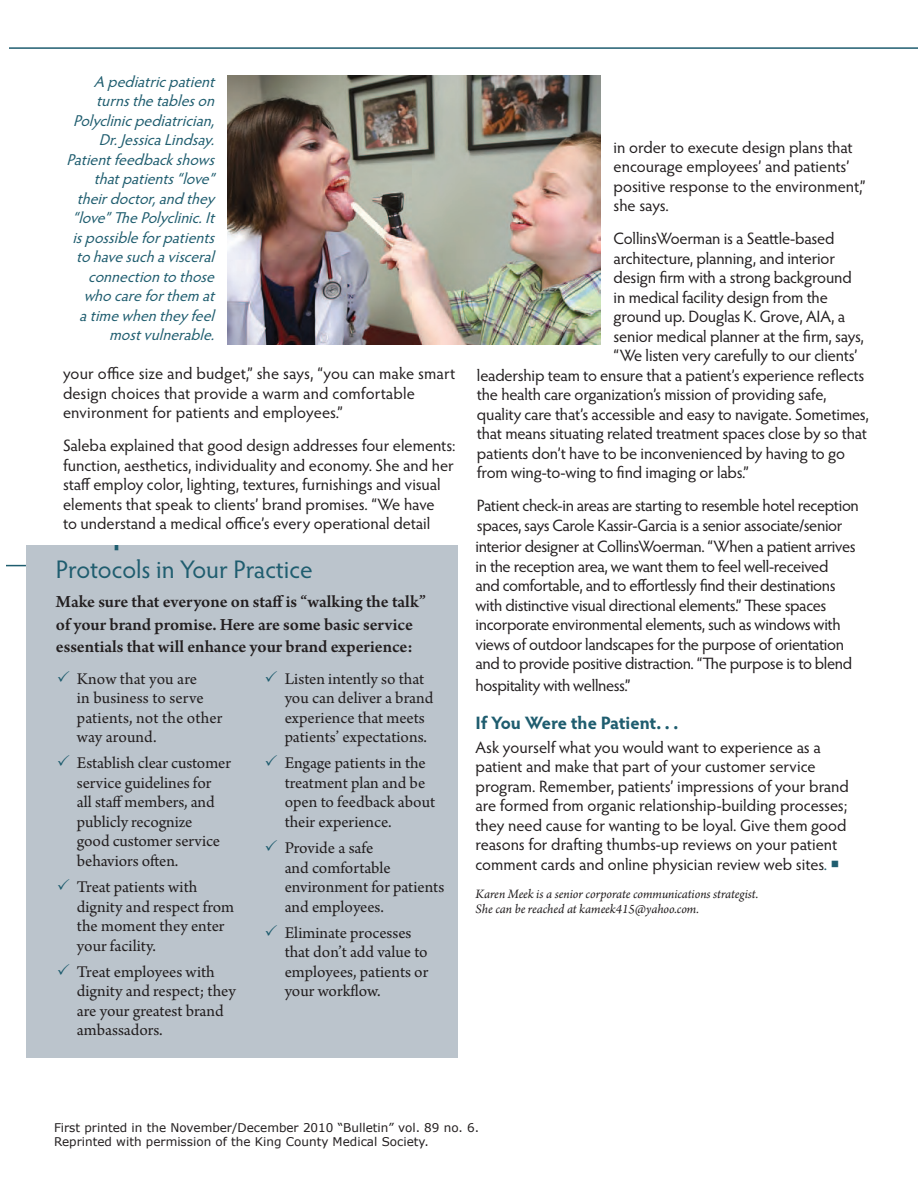
<style>
.page{position:relative;width:918px;height:1188px;background:#fff}
.page>*{position:absolute;margin:0;border:0;box-sizing:border-box;transform-origin:0 0}
.t1{font:25.5px "Hypatia Sans Pro";letter-spacing:-.005em;color:#1f5d6f}
.t2{font:600 18px/22.5px "Arno Pro";letter-spacing:-.005em;color:#231f20}
.t3{font:700 18px "Hypatia Sans Pro";letter-spacing:-.005em;color:#1f5d6f}
.t4{font:300 18px "Hypatia Sans Pro";color:#231f20}
.t5{font:17.25px/19.5px "Arno Pro";letter-spacing:-.005em;color:#231f20}
.t6{font:16.5px/19.5px "Hypatia Sans Pro";letter-spacing:-.01em;color:#231f20}
.t7{font:italic 15.75px "Hypatia Sans Pro";color:#1f5d6f}
.t8{font:italic 13.5px/15px "Arno Pro";letter-spacing:-.005em;color:#231f20}
.t9{font:12px "Verdana";color:#231f20}
.s1{color:#1f5d6f}
</style>
<div class="page">
<hr style="left:9px;top:47px;width:909px;height:2px;background:#1f5d6f">
<img style="left:228px;top:75px;width:372px;height:269px">
<svg style="left:7px;top:565px;width:19px;height:1px"></svg>
<div style="left:26px;top:545px;width:432px;height:512px;background:#bbc4cc"></div>
<p class="t7" style="left:94px;top:71px;width:127px">A pediatricpatient</p>
<p class="t7" style="left:96px;top:90px;width:125px">turnsthetableson</p>
<p class="t7" style="left:73px;top:110px;width:148px">Polyclinicpediatrician,</p>
<p class="t7" style="left:99px;top:129px;width:122px">Dr.JessicaLindsay.</p>
<p class="t7" style="left:66px;top:149px;width:154px">Patientfeedbackshows</p>
<p class="t7" style="left:94px;top:168px;width:127px">thatpatients“love”</p>
<p class="t7" style="left:77px;top:188px;width:139px">theirdoctor,andthey</p>
<p class="t7" style="left:72px;top:207px;width:149px">“love”ThePolyclinic.It</p>
<p class="t7" style="left:72px;top:227px;width:149px">ispossibleforpatients</p>
<p class="t7" style="left:76px;top:246px;width:145px">tohavesuchavisceral</p>
<p class="t7" style="left:88px;top:266px;width:133px">connectiontothose</p>
<p class="t7" style="left:84px;top:285px;width:137px">whocareforthem at</p>
<p class="t7" style="left:79px;top:305px;width:142px">atimewhenthey feel</p>
<p class="t7" style="left:109px;top:324px;width:112px">mostvulnerable.</p>
<p class="t6" style="left:63px;top:363px;width:394px">your office size and budget,” she says, “you can make smart design choices that provide a warm and comfortable environment for patients and employees.”</p>
<p class="t6" style="left:63px;top:435px;width:394px">Saleba explained that good design addresses four elements: function, aesthetics, individuality and economy. She and her staff employ color, lighting, textures, furnishings and visual elements that speak to clients’ brand promises. “We have<br>to understand a medical office’s every operational detail</p>
<p class="t1" style="left:56px;top:552px;width:258px">Protocols in Your Practice</p>
<p class="t2" style="left:56px;top:592px;width:371px">Make sure that everyone on staff is “walking the talk” of your brand promise. Here are some basic service essentials that will enhance your brand experience:</p>
<p class="t5" style="left:77px;top:670px;width:147px;text-indent:-20px"><span class="s1">✓</span> Know that you are<br>in business to serve patients, not the other way around.</p>
<p class="t5" style="left:77px;top:754px;width:155px;text-indent:-20px"><span class="s1">✓</span> Establish clear customer service guidelines for<br>all staffmembers, and publicly recognize<br>good customer service behaviors often.</p>
<p class="t5" style="left:77px;top:878px;width:159px;text-indent:-20px"><span class="s1">✓</span> Treat patients with dignity and respect from the moment they enter your facility.</p>
<p class="t5" style="left:77px;top:963px;width:160px;text-indent:-20px"><span class="s1">✓</span> Treat employees with dignity and respect; they are your greatest brand ambassadors.</p>
<p class="t5" style="left:285px;top:670px;width:150px;text-indent:-20px"><span class="s1">✓</span> Listen intently so that you can deliver a brand experience that meets patients’ expectations.</p>
<p class="t5" style="left:285px;top:754px;width:152px;text-indent:-20px"><span class="s1">✓</span> Engage patients in the treatment plan and be open to feedback about their experience.</p>
<p class="t5" style="left:285px;top:839px;width:161px;text-indent:-20px"><span class="s1">✓</span> Provide a safe<br>and comfortable environment for patients and employees.</p>
<p class="t5" style="left:285px;top:924px;width:145px;text-indent:-20px"><span class="s1">✓</span> Eliminate processes that don’t add value to employees, patients or your workflow.</p>
<p class="t6" style="left:614px;top:137px;width:254px">in order to execute design plans that encourage employees’ and patients’ positive response to the environment,” she says.</p>
<p class="t6" style="left:614px;top:228px;width:223px">CollinsWoerman is a Seattle-based</p>
<p class="t6" style="left:614px;top:248px;width:223px">architecture, planning, and interior</p>
<p class="t6" style="left:614px;top:267px;width:240px">design firm with a strong background</p>
<p class="t6" style="left:614px;top:287px;width:216px">in medical facility design from the</p>
<p class="t6" style="left:614px;top:306px;width:233px">ground up. Douglas K. Grove, AIA, a</p>
<p class="t6" style="left:614px;top:326px;width:252px">senior medical planner at the firm, says,</p>
<p class="t6" style="left:614px;top:345px;width:245px">“We listen very carefully to our clients’</p>
<p class="t6" style="left:477px;top:365px;width:389px">leadership team to ensure that a patient’s experience reflects</p>
<p class="t6" style="left:477px;top:384px;width:351px">the health care organization’s mission of providing safe,</p>
<p class="t6" style="left:477px;top:404px;width:393px">quality care that’s accessible and easy to navigate. Sometimes,</p>
<p class="t6" style="left:477px;top:423px;width:391px">that means situating related treatment spaces close by so that</p>
<p class="t6" style="left:477px;top:443px;width:369px">patients don’t have to be inconvenienced by having to go</p>
<p class="t6" style="left:477px;top:462px;width:273px">from wing-to-wing to find imaging or labs.”</p>
<p class="t6" style="left:477px;top:495px;width:383px">Patient check-in areas are starting to resemble hotel reception spaces, says Carole Kassir-Garcia is a senior associate/senior</p>
<p class="t6" style="left:476px;top:537px;width:382px">interior designer at CollinsWoerman. “When a patient arrives in the reception area, we want them to feel well-received and comfortable, and to effortlessly find their destinations with distinctive visual directional elements.” These spaces incorporate environmental elements, such as windows with views of outdoor landscapes for the purpose of orientation and to provide positive distraction. “The purpose is to blend</p>
<p class="t6" style="left:476px;top:675px;width:157px">hospitality with wellness.”</p>
<p class="t3" style="left:476px;top:710px;width:204px">If You Were the Patient. . .</p>
<p class="t6" style="left:476px;top:737px;width:375px">Ask yourself what you would want to experience as a patient and make that part of your customer service program. Remember, patients’ impressions of your brand are formed from organic relationship-building processes; they need cause for wanting to be loyal. Give them good reasons for drafting thumbs-up reviews on your patient comment cards and online physician review web sites<span class="s1">.</span> <span class="s1">○</span></p>
<p class="t8" style="left:476px;top:887px;width:284px">Karen Meek is a senior corporate communications strategist.<br>She can be reached at kameek415@yahoo.com.</p>
<p class="t4" style="left:69px;top:1111px;width:20px">14</p>
<p class="t9" style="left:54px;top:1120px;width:427px">First printed in the November/December 2010 “Bulletin” vol. 89 no. 6.</p>
<p class="t9" style="left:54px;top:1134px;width:376px">Reprinted with permission of the King County Medical Society.</p>
</div>
